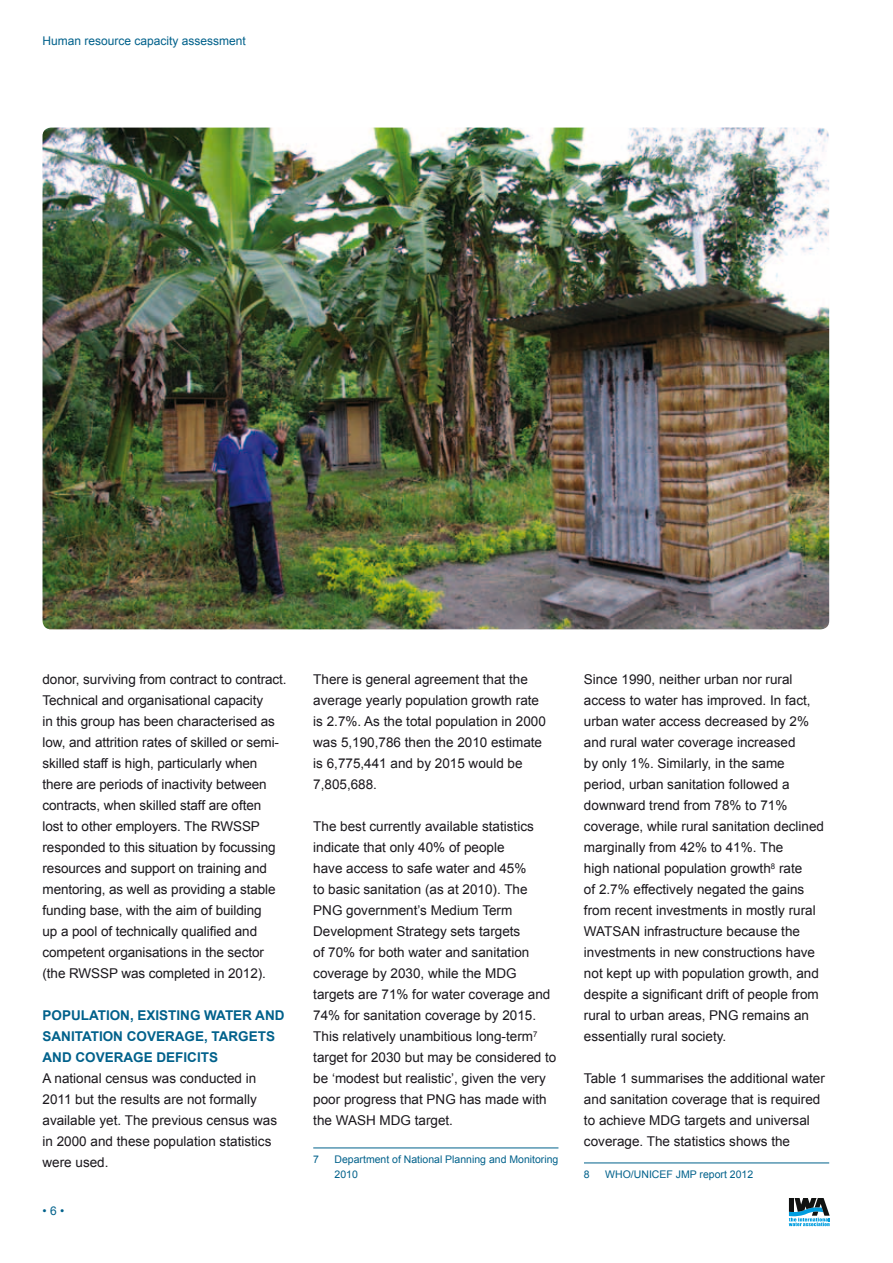
<style>
.page{position:relative;width:893px;height:1263px;background:#fff}
.page>*{position:absolute;margin:0;border:0;box-sizing:border-box;transform-origin:0 0}
.t1{font:13.5px/21px "Arial";color:#1a171c}
.t2{font:700 13.5px/21px "Arial";color:#00618b}
.t3{font:12px "Arial";color:#00618b}
.t4{font:10.5px/15px "Arial";color:#00618b}
</style>
<div class="page">
<svg style="left:789px;top:1198px;width:41px;height:28px"></svg>
<hr style="left:313px;top:1147px;width:245px;height:1px;background:#00618b">
<hr style="left:584px;top:1162px;width:245px;height:1px;background:#00618b">
<img style="left:43px;top:128px;width:786px;height:501px">
<p class="t3" style="left:43px;top:32px;width:205px">Human resource capacity assessment</p>
<p class="t1" style="left:43px;top:669px;width:246px">donor, surviving from contract to contract.<br>Technical and organisational capacity<br>in this group has been characterised as low, and attrition rates of skilled or semi&shy;skilled staff is high, particularly when there are periods of inactivity between contracts, when skilled staff are often<br>lost to other employers. The RWSSP responded to this situation by focussing resources and support on training and mentoring, as well as providing a stable funding base, with the aim of building<br>up a pool of technically qualified and competent organisations in the sector (the RWSSP was completed in 2012).</p>
<p class="t2" style="left:43px;top:1005px;width:244px">POPULATION, EXISTING WATER AND<br>SANITATION COVERAG E, TARG ETS<br>AND COVERAG E DEFICITS</p>
<p class="t1" style="left:43px;top:1068px;width:236px">A national census was conducted in<br>2011 but the results are not formally available yet. The previous census was in 2000 and these population statistics were used.</p>
<p class="t3" style="left:43px;top:1203px;width:23px">• 6 •</p>
<p class="t1" style="left:313px;top:669px;width:234px">There is general agreement that the average yearly population growth rate is 2.7%. As the total population in 2000 was 5,190,786 then the 2010 estimate is 6,775,441 and by 2015 would be<br>7,805,688.</p>
<p class="t1" style="left:313px;top:816px;width:245px">The best currently available statistics indicate that only 40% of people<br>have access to safe water and 45%<br>to basic sanitation (as at 2010). The PNG government’s Medium Term Development Strategy sets targets<br>of 70% for both water and sanitation coverage by 2030, while the MDG targets are 71% for water coverage and 74% for sanitation coverage by 2015.<br>This relatively unambitious long-term<sup>7 </sup>target for 2030 but may be considered to be ‘modest but realistic’, given the very poor progress that PNG has made with the WASH MDG target.</p>
<p class="t4" style="left:313px;top:1152px;width:7px">7</p>
<p class="t4" style="left:334px;top:1152px;width:225px">Department of National Planning and Monitoring<br>2010</p>
<p class="t1" style="left:584px;top:669px;width:242px">Since 1990, neither urban nor rural access to water has improved. In fact, urban water access decreased by 2% and rural water coverage increased<br>by only 1%. Similarly, in the same period, urban sanitation followed a downward trend from 78% to 71% coverage, while rural sanitation declined marginally from 42% to 41%. The<br>high national population growth<sup>8</sup> rate<br>of 2.7% effectively negated the gains from recent investments in mostly rural WATSAN infrastructure because the investments in new constructions have not kept up with population growth, and despite a significant drift of people from rural to urban areas, PNG remains an essentially rural society.</p>
<p class="t1" style="left:584px;top:1068px;width:242px">Table 1 summarises the additional water and sanitation coverage that is required to achieve MDG targets and universal coverage. The statistics shows the</p>
<p class="t4" style="left:584px;top:1167px;width:7px">8</p>
<p class="t4" style="left:605px;top:1167px;width:150px">WHO/UNICEF JMP report 2012</p>
</div>
